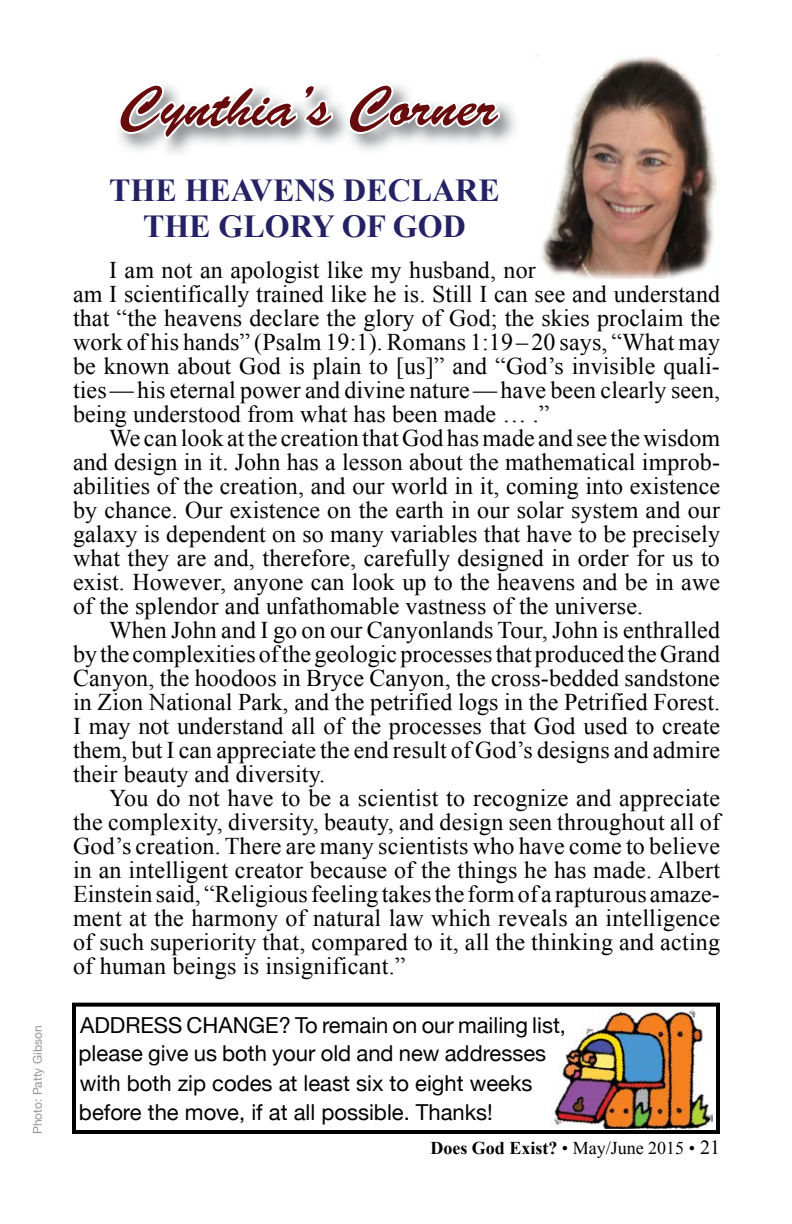
<style>
.page{position:relative;width:792px;height:1224px;background:#fff}
.page>*{position:absolute;margin:0;border:0;box-sizing:border-box;transform-origin:0 0}
.t1{font:56px "Brush Script Std";color:#680b0d}
.t2{font:700 32px/36px "Times New Roman";color:#252165;text-align:center}
.t3{font:24px/24px "Times New Roman";letter-spacing:.005em;color:#000;text-align:justify}
.t4{font:22px/29px "Helvetica Neue";color:#000}
.t5{font:18px "Times New Roman";color:#000}
.t6{font:12px "Helvetica Neue";color:#939598}
.s1{font-weight:700}
.s2{font-size:20px}
</style>
<div class="page">
<img style="left:536px;top:54px;width:184px;height:224px">
<svg style="left:117px;top:82px;width:219px;height:59px"></svg>
<svg style="left:346px;top:82px;width:156px;height:54px"></svg>
<svg style="left:72px;top:1003px;width:648px;height:131px"></svg>
<img style="left:551px;top:1009px;width:162px;height:120px">
<p class="t6" style="left:29px;top:1134px;width:110px;rotate:-90deg">Photo: Patty Gibson</p>
<h1 class="t1" style="left:121px;top:75px;width:378px">Cynthia’s Corner</h1>
<h2 class="t2" style="left:109px;top:172px;width:392px">THE HEAVENS DECLARE<br>THE GLORY OF GOD</h2>
<p class="t3" style="left:73px;top:258px;width:649px;text-align:left;text-indent:36px">I am not an apologist like my husband, nor<br>am I scientifically trained like he is. Still I can see and understand that “the heavens declare the glory of God; the skies proclaim the work of his hands” (Psalm 19:1). Romans 1:19 – 20 says, “What may be known about God is plain to [us]” and “God’s invisible quali&shy;ties — his eternal power and divine nature — have been clearly seen, being understood from what has been made … .”</p>
<p class="t3" style="left:73px;top:426px;width:649px;text-indent:36px">We can look at the creation that God has made and see the wisdom and design in it. John has a lesson about the mathematical improb&shy;abilities of the creation, and our world in it, coming into existence by chance. Our existence on the earth in our solar system and our galaxy is dependent on so many variables that have to be precisely what they are and, therefore, carefully designed in order for us to exist. However, anyone can look up to the heavens and be in awe of the splendor and unfathomable vastness of the universe.</p>
<p class="t3" style="left:73px;top:618px;width:649px;text-indent:36px">When John and I go on our Canyonlands Tour, John is enthralled by the complexities of the geologic processes that produced the Grand Canyon, the hoodoos in Bryce Canyon, the cross-bedded sandstone in Zion National Park, and the petrified logs in the Petrified Forest.<br>I may not understand all of the processes that God used to create them, but I can appreciate the end result of God’s designs and admire their beauty and diversity.</p>
<p class="t3" style="left:73px;top:786px;width:649px;text-indent:36px">You do not have to be a scientist to recognize and appreciate the complexity, diversity, beauty, and design seen throughout all of God’s creation. There are many scientists who have come to believe in an intelligent creator because of the things he has made. Albert Einstein said, “Religious feeling takes the form of a rapturous amaze&shy;ment at the harmony of natural law which reveals an intelligence of such superiority that, compared to it, all the thinking and acting of human beings is insignificant.”</p>
<p class="t4" style="left:79px;top:1011px;width:489px">ADDRESS CHANGE? To remain on our mailing list, please give us both your old and new addresses with both zip codes at least six to eight weeks before the move, if at all possible. Thanks!</p>
<p class="t5" style="left:430px;top:1138px;width:291px"><span class="s1">Does God Exist?</span> • May/June 2015 • <span class="s2">21</span></p>
</div>
